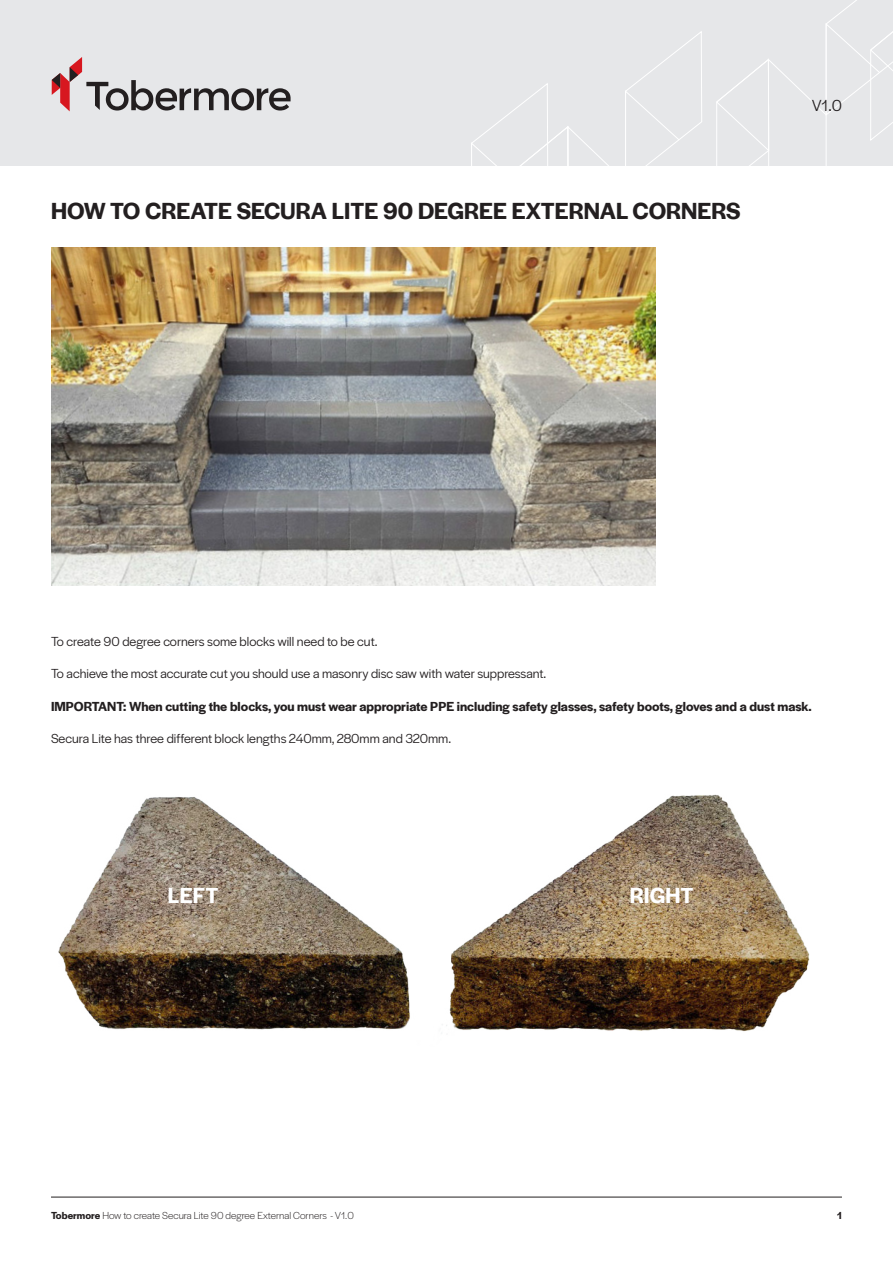
<style>
.page{position:relative;width:893px;height:1263px;background:#fff}
.page>*{position:absolute;margin:0;border:0;box-sizing:border-box;transform-origin:0 0}
.t1{font:600 24px "Halyard Display";color:#231f20}
.t2{font:600 22.5px "Halyard Display";color:#fff}
.t3{font:16.5px "Halyard Display";color:#231f20}
.t4{font:13.5px "Halyard Display";color:#231f20}
.t5{font:600 13.5px "Halyard Display";color:#231f20}
.t6{font:300 10.5px "Halyard Display";color:#231f20}
.t7{font:600 10.5px "Halyard Display";color:#231f20}
.s1{font-weight:600}
</style>
<div class="page">
<div style="left:0;top:0;width:893px;height:165px;background:#e6e7e9"></div>
<svg style="left:471px;top:31px;width:231px;height:134px"></svg>
<svg style="left:716px;top:0;width:177px;height:165px"></svg>
<svg style="left:52px;top:57px;width:239px;height:54px"></svg>
<hr style="left:51px;top:1197px;width:791px;height:1px;background:#231f20">
<img style="left:52px;top:248px;width:604px;height:338px">
<img style="left:58px;top:794px;width:751px;height:237px">
<h1 class="t1" style="left:51px;top:194px;width:691px">HOW TO CREATE SECURA LITE 90 DEGREE EXTERNAL CORNERS</h1>
<p class="t3" style="left:812px;top:98px;width:32px">V1.0</p>
<p class="t4" style="left:51px;top:635px;width:328px">To create 90 degree corners some blocks will need to be cut.</p>
<p class="t4" style="left:51px;top:667px;width:497px">To achieve the most accurate cut you should use a masonry disc saw with water suppressant.</p>
<p class="t5" style="left:51px;top:697px;width:762px">IMPORTANT: When cutting the blocks, you must wear appropriate PPE including safety glasses, safety boots, gloves and a dust mask.</p>
<p class="t4" style="left:51px;top:729px;width:402px">Secura Lite has three different block lengths 240mm, 280mm and 320mm.</p>
<h2 class="t2" style="left:168px;top:882px;width:52px">LEFT</h2>
<h2 class="t2" style="left:630px;top:879px;width:65px">RIGHT</h2>
<p class="t6" style="left:51px;top:1210px;width:304px"><span class="s1">Tobermore</span> How to create Secura Lite 90 degree External Corners - V1.0</p>
<p class="t7" style="left:837px;top:1209px;width:6px">1</p>
</div>
